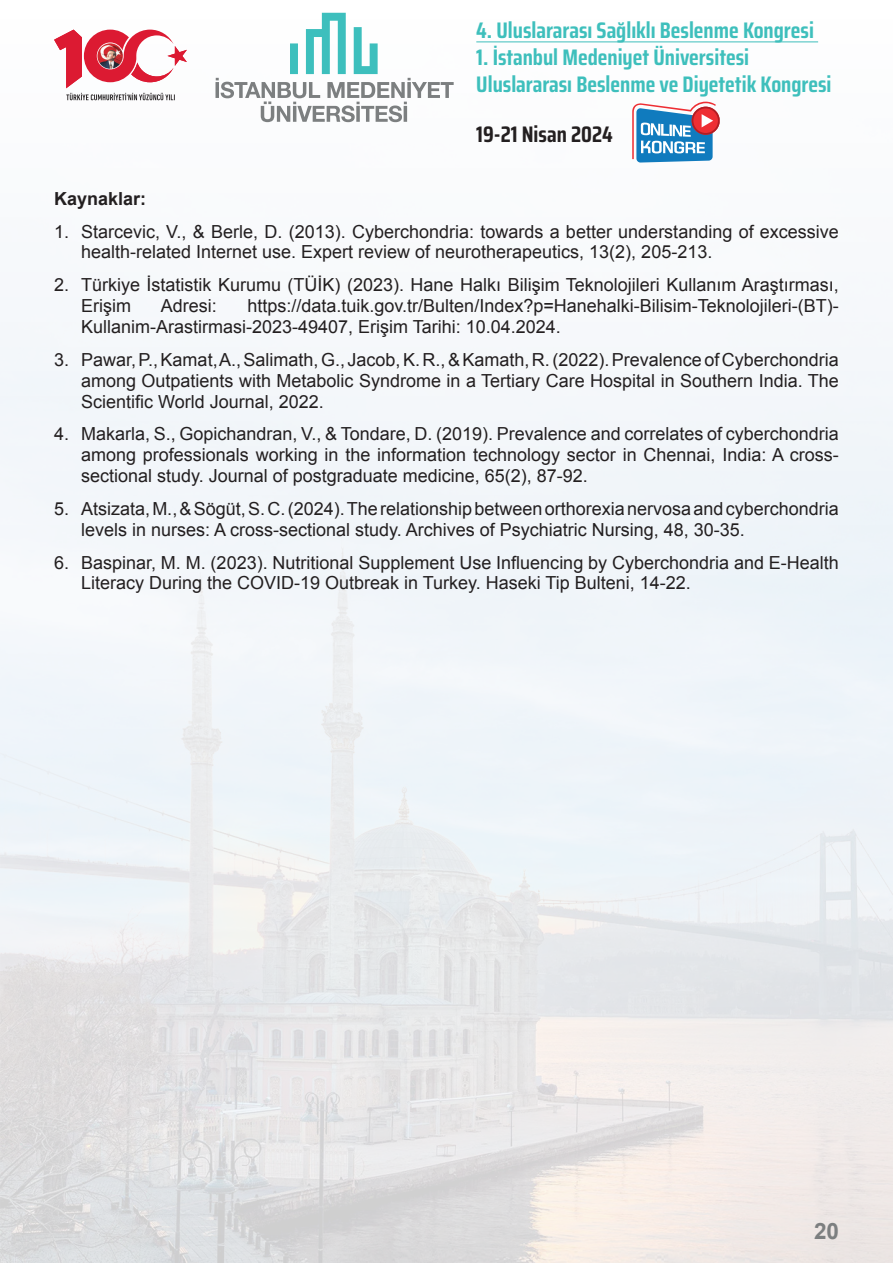
<style>
.page{position:relative;width:893px;height:1263px;background:#fff}
.page>*{position:absolute;margin:0;border:0;box-sizing:border-box;transform-origin:0 0}
.t1{font:700 22.5px/27px "Saira Condensed";color:#3ebfbc}
.t2{font:700 22.5px "Saira Condensed";color:#231f20}
.t3{font:700 22.5px "Arial";color:#7c7f80}
.t4{font:18px/20.9px "Arial";color:#231f20}
.t5{font:700 18px "Arial";color:#231f20}
</style>
<div class="page">
<img style="left:0;top:12px;width:893px;height:1251px">
<hr style="left:215px;top:82px;width:4px;height:16px;background:#bcbebf">
<svg style="left:216px;top:13px;width:238px;height:109px"></svg>
<hr style="left:476px;top:41px;width:342px;height:1px;background:#3ebfbc">
<svg style="left:54px;top:30px;width:133px;height:70px"></svg>
<svg style="left:632px;top:102px;width:88px;height:61px"></svg>
<p class="t1" style="left:476px;top:16px;width:339px">4. Uluslararası Sağlıklı Beslenme Kongresi</p>
<p class="t1" style="left:476px;top:43px;width:357px">1. İstanbul Medeniyet Üniversitesi<br>Uluslararası Beslenme ve Diyetetik Kongresi</p>
<p class="t2" style="left:476px;top:116px;width:138px">19-21 Nisan 2024</p>
<p class="t5" style="left:54px;top:186px;width:94px">Kaynaklar:</p>
<p class="t4" style="left:81px;top:221px;width:759px;text-indent:-27px">1. Starcevic, V., &amp; Berle, D. (2013). Cyberchondria: towards a better understanding of excessive health-related Internet use. Expert review of neurotherapeutics, 13(2), 205-213.</p>
<p class="t4" style="left:81px;top:275px;width:759px;text-indent:-27px">2. Türkiye İstatistik Kurumu (TÜİK) (2023). Hane Halkı Bilişim Teknolojileri Kullanım Araştırması,<br>Erişim</p>
<p class="t4" style="left:81px;top:296px;width:759px;text-indent:166px">https://data.tuik.gov.tr/Bulten/Index?p=Hanehalki-Bilisim-Teknolojileri-(BT)-<br>Kullanim-Arastirmasi-2023-49407, Erişim Tarihi: 10.04.2024.</p>
<p class="t4" style="left:81px;top:349px;width:759px;text-align:justify;text-indent:-27px">3. Pawar, P., Kamat, A., Salimath, G., Jacob, K. R., &amp; Kamath, R. (2022). Prevalence of Cyberchondria among Outpatients with Metabolic Syndrome in a Tertiary Care Hospital in Southern India. The Scientific World Journal, 2022.</p>
<p class="t4" style="left:81px;top:424px;width:759px;text-align:justify;text-indent:-27px">4. Makarla, S., Gopichandran, V., &amp; Tondare, D. (2019). Prevalence and correlates of cyberchondria among professionals working in the information technology sector in Chennai, India: A cross&shy;sectional study. Journal of postgraduate medicine, 65(2), 87-92.</p>
<p class="t4" style="left:81px;top:498px;width:759px;text-indent:-27px">5. Atsizata, M., &amp; Sögüt, S. C. (2024). The relationship between orthorexia nervosa and cyberchondria levels in nurses: A cross-sectional study. Archives of Psychiatric Nursing, 48, 30-35.</p>
<p class="t4" style="left:81px;top:552px;width:759px;text-indent:-27px">6. Baspinar, M. M. (2023). Nutritional Supplement Use Influencing by Cyberchondria and E-Health<br>Literacy During the COVID-19 Outbreak in Turkey. Haseki Tip Bulteni, 14-22.</p>
<p class="t4" style="left:161px;top:296px;width:58px">Adresi:</p>
<p class="t3" style="left:814px;top:1216px;width:27px">20</p>
</div>
